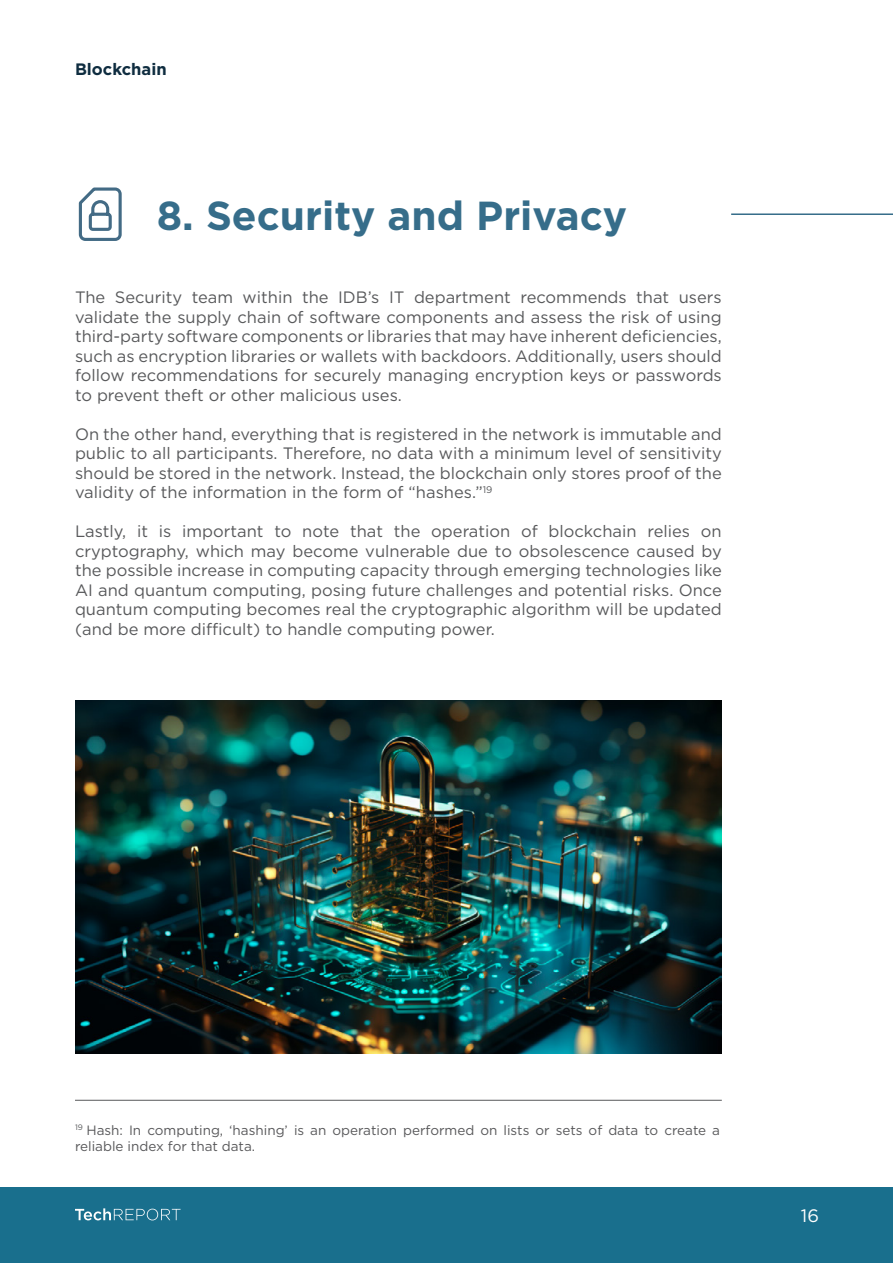
<style>
.page{position:relative;width:893px;height:1263px;background:#fff}
.page>*{position:absolute;margin:0;border:0;box-sizing:border-box;transform-origin:0 0}
.t1{font:700 40.5px "Gotham";color:#366d8a}
.t2{font:18px "Gotham";color:#fff}
.t3{font:16.5px/19.5px "Gotham";color:#58595b;text-align:justify}
.t4{font:700 16.5px "Gotham";color:#0f2d40}
.t5{font:13.5px/16.5px "Gotham";color:#58585a}
</style>
<div class="page">
<div style="left:0;top:1187px;width:893px;height:76px;background:#196f8d"></div>
<svg style="left:75px;top:1208px;width:106px;height:12px"></svg>
<hr style="left:731px;top:213px;width:162px;height:2px;background:#366d8a">
<svg style="left:78px;top:187px;width:44px;height:54px"></svg>
<hr style="left:75px;top:1100px;width:647px;height:1px;background:#58595b">
<img style="left:75px;top:700px;width:647px;height:354px">
<p class="t4" style="left:75px;top:58px;width:93px">Blockchain</p>
<h1 class="t1" style="left:157px;top:189px;width:472px">8. Security and Privacy</h1>
<p class="t3" style="left:75px;top:287px;width:648px">The Security team within the IDB’s IT department recommends that users validate the supply chain of software components and assess the risk of using third-party software components or libraries that may have inherent deficiencies, such as encryption libraries or wallets with backdoors. Additionally, users should follow recommendations for securely managing encryption keys or passwords to prevent theft or other malicious uses.</p>
<p class="t3" style="left:75px;top:424px;width:648px">On the other hand, everything that is registered in the network is immutable and public to all participants. Therefore, no data with a minimum level of sensitivity should be stored in the network. Instead, the blockchain only stores proof of the validity of the information in the form of “hashes.”<sup>19</sup></p>
<p class="t3" style="left:75px;top:521px;width:648px">Lastly, it is important to note that the operation of blockchain relies on cryptography, which may become vulnerable due to obsolescence caused by the possible increase in computing capacity through emerging technologies like AI and quantum computing, posing future challenges and potential risks. Once quantum computing becomes real the cryptographic algorithm will be updated (and be more difficult) to handle computing power.</p>
<p class="t5" style="left:75px;top:1121px;width:647px"><sup>19</sup> Hash: In computing, ‘hashing’ is an operation performed on lists or sets of data to create a reliable index for that data.</p>
<p class="t2" style="left:801px;top:1204px;width:20px">16</p>
</div>
